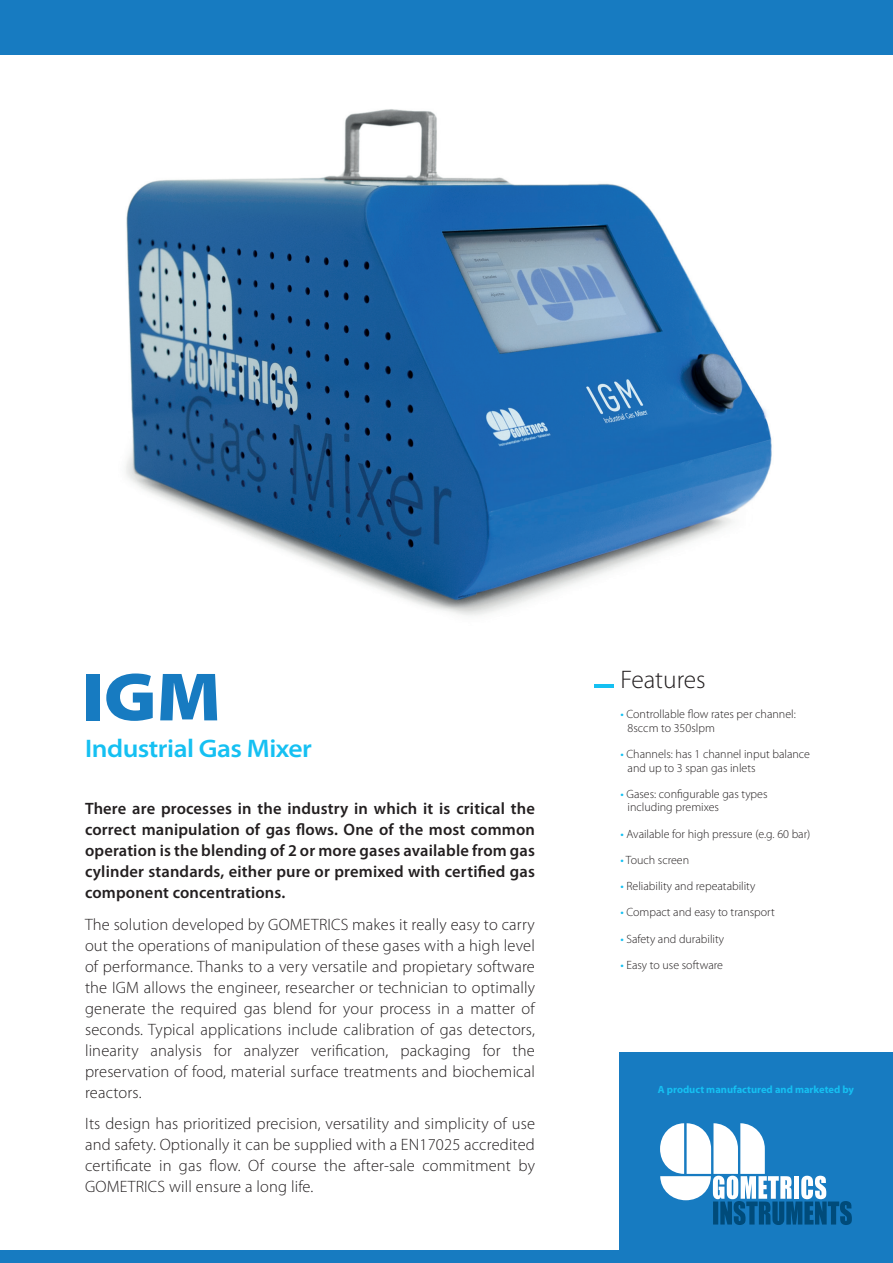
<style>
.page{position:relative;width:893px;height:1263px;background:#fff}
.page>*{position:absolute;margin:0;border:0;box-sizing:border-box;transform-origin:0 0}
.t1{font:900 semi-expanded 68.85px "Myriad Pro";color:#177bc1}
.t2{font:600 semi-expanded 25.5px "Myriad Pro";letter-spacing:-.02em;color:#15c0f2}
.t3{font:300 25.5px "Myriad Pro";color:#231f20}
.t4{font:300 16.5px/21px "Myriad Pro";letter-spacing:.01em;color:#231f20;text-align:justify}
.t5{font:600 16.5px/21px "Myriad Pro";letter-spacing:.01em;color:#231f20;text-align:justify}
.t6{font:300 12px/13.5px "Myriad Pro";color:#231f20}
.t7{font:700 10.5px "Myriad Pro";color:#15c0f2}
.s1{font-weight:400;color:#15c0f2}
</style>
<div class="page">
<img style="left:126px;top:109px;width:646px;height:507px">
<div style="left:0;top:0;width:893px;height:54px;background:#177bc1"></div>
<div style="left:0;top:1250px;width:893px;height:13px;background:#177bc1"></div>
<div style="left:619px;top:1052px;width:274px;height:211px;background:#177bc1"></div>
<hr style="left:595px;top:685px;width:19px;height:3px;background:#15c0f2">
<svg style="left:660px;top:1123px;width:192px;height:102px"></svg>
<h1 class="t1" style="left:82px;top:658px;width:141px">IGM</h1>
<h2 class="t2" style="left:85px;top:734px;width:228px">Industrial Gas Mixer</h2>
<p class="t5" style="left:85px;top:798px;width:451px">There are processes in the industry in which it is critical the correct manipulation of gas flows. One of the most common operation is the blending of 2 or more gases available from gas cylinder standards, either pure or premixed with certified gas component concentrations.</p>
<p class="t4" style="left:85px;top:914px;width:451px">The solution developed by GOMETRICS makes it really easy to carry out the operations of manipulation of these gases with a high level of performance. Thanks to a very versatile and propietary software the IGM allows the engineer, researcher or technician to optimally generate the required gas blend for your process in a matter of seconds. Typical applications include calibration of gas detectors, linearity analysis for analyzer verification, packaging for the preservation of food, material surface treatments and biochemical reactors.</p>
<p class="t4" style="left:85px;top:1113px;width:451px">Its design has prioritized precision, versatility and simplicity of use and safety. Optionally it can be supplied with a EN17025 accredited certificate in gas flow. Of course the after-sale commitment by GOMETRICS will ensure a long life.</p>
<h2 class="t3" style="left:620px;top:665px;width:87px">Features</h2>
<p class="t6" style="left:628px;top:708px;width:170px;text-indent:-7px"><span class="s1">•</span> Controllable flow rates per channel:<br>8sccm to 350slpm</p>
<p class="t6" style="left:628px;top:747px;width:184px;text-indent:-7px"><span class="s1">•</span> Channels: has 1 channel input balance and up to 3 span gas inlets</p>
<p class="t6" style="left:628px;top:787px;width:141px;text-indent:-7px"><span class="s1">•</span> Gases: configurable gas types including premixes</p>
<p class="t6" style="left:620px;top:827px;width:192px"><span class="s1">•</span> Available for high pressure (e.g. 60 bar)</p>
<p class="t6" style="left:620px;top:853px;width:70px"><span class="s1">•</span> Touch screen</p>
<p class="t6" style="left:620px;top:879px;width:136px"><span class="s1">•</span> Reliability and repeatability</p>
<p class="t6" style="left:620px;top:906px;width:156px"><span class="s1">•</span> Compact and easy to transport</p>
<p class="t6" style="left:620px;top:932px;width:105px"><span class="s1">•</span> Safety and durability</p>
<p class="t6" style="left:620px;top:958px;width:104px"><span class="s1">•</span> Easy to use software</p>
<p class="t7" style="left:658px;top:1083px;width:198px">A product manufactured and marketed by</p>
</div>
